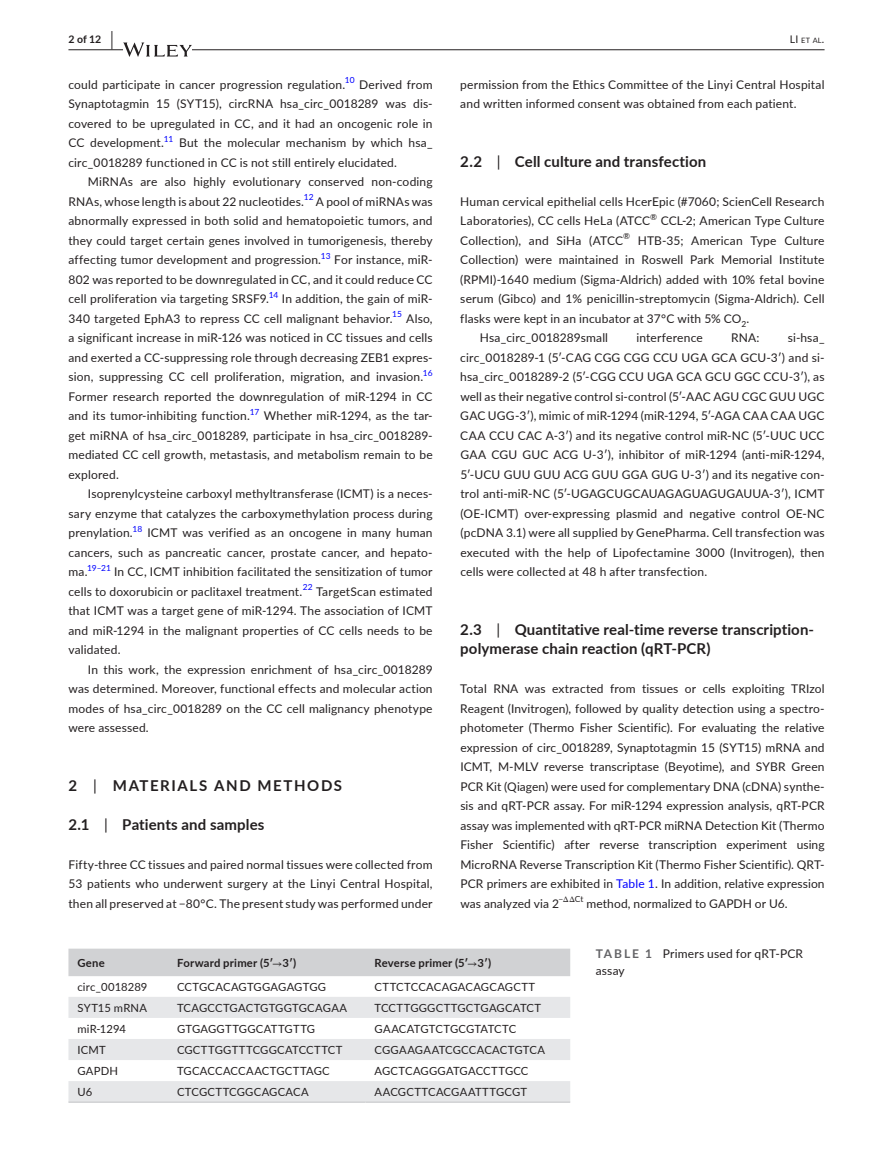
<style>
.page{position:relative;width:893px;height:1174px;background:#fff}
.page>*{position:absolute;margin:0;border:0;box-sizing:border-box;transform-origin:0 0}
.t1{font:700 15px/19.5px "Lato";letter-spacing:.01em;color:#231f20}
.t2{font:700 15px "Lato";letter-spacing:.11em;color:#231f20}
.t3{font:12px/19.5px "Lato";letter-spacing:.015em;color:#231f20;text-align:justify}
.t4{font:11.25px "Lato";letter-spacing:.02em;color:#231f20}
.t5{font:700 11.25px "Lato";letter-spacing:.02em;color:#231f20}
.t6{font:11.25px "Lato";color:#231f20}
.t7{font:700 10.5px "Lato";color:#231f20}
.t8{font:8.4px "Lato";color:#00f}
.t9{font:8.4px "Lato";color:#231f20}
.t10{font:7.35px "Lato";color:#231f20}
.s1{font-size:19.5px}
.s2{font-size:10.5px}
.s3{font-weight:400}
.s4{color:#00f}
.s5{font-family:"STIX"}
.s6{font-family:"STIX";font-weight:400}
.s7{font-weight:700;color:#636366}
</style>
<div class="page">
<hr style="left:68px;top:49px;width:756px;height:1px;background:#231f20">
<svg style="left:123px;top:42px;width:69px;height:15px"></svg>
<div style="left:68px;top:948px;width:502px;height:28px;background:#d1d2d4"></div>
<svg style="left:68px;top:997px;width:502px;height:104px;fill:#e6e7e9"></svg>
<hr style="left:68px;top:1101px;width:100px;height:1px;background:#d1d2d4">
<hr style="left:168px;top:1101px;width:197px;height:1px;background:#d1d2d4">
<hr style="left:365px;top:1101px;width:205px;height:1px;background:#d1d2d4">
<p class="t7" style="left:68px;top:31px;width:46px">2 of 12 <span class="s1">|</span></p>
<p class="t10" style="left:790px;top:35px;width:36px"><span class="s2">LI</span> et al<span class="s2">.</span></p>
<p class="t3" style="left:68px;top:74px;width:366px">could participate in cancer progression regulation.<sup>10</sup> Derived from Synaptotagmin 15 (SYT15), circRNA hsa_circ_0018289 was dis&shy;covered to be upregulated in CC, and it had an oncogenic role in CC development.<sup>11</sup> But the molecular mechanism by which hsa_ circ_0018289 functioned in CC is not still entirely elucidated.</p>
<p class="t3" style="left:68px;top:171px;width:366px;text-indent:20px">MiRNAs are also highly evolutionary conserved non-coding RNAs, whose length is about 22 nucleotides.<sup>12</sup> A pool of miRNAs was abnormally expressed in both solid and hematopoietic tumors, and they could target certain genes involved in tumorigenesis, thereby affecting tumor development and progression.<sup>13</sup> For instance, miR-802 was reported to be downregulated in CC, and it could reduce CC cell proliferation via targeting SRSF9.<sup>14</sup> In addition, the gain of miR-340 targeted EphA3 to repress CC cell malignant behavior.<sup>15</sup> Also, a significant increase in miR-126 was noticed in CC tissues and cells and exerted a CC-suppressing role through decreasing ZEB1 expres&shy;sion, suppressing CC cell proliferation, migration, and invasion.<sup>16<br></sup>Former research reported the downregulation of miR-1294 in CC and its tumor-inhibiting function.<sup>17</sup> Whether miR-1294, as the tar&shy;get miRNA of hsa_circ_0018289, participate in hsa_circ_0018289- mediated CC cell growth, metastasis, and metabolism remain to be explored.</p>
<p class="t3" style="left:68px;top:483px;width:366px;text-indent:20px">Isoprenylcysteine carboxyl methyltransferase (ICMT) is a neces&shy;sary enzyme that catalyzes the carboxymethylation process during prenylation.</p>
<p class="t3" style="left:460px;top:74px;width:366px">permission from the Ethics Committee of the Linyi Central Hospital and written informed consent was obtained from each patient.</p>
<p class="t1" style="left:460px;top:151px;width:247px">2.2 <span class="s3">|</span> Cell culture and transfection</p>
<p class="t3" style="left:460px;top:191px;width:366px">Human cervical epithelial cells HcerEpic (#7060; ScienCell Research</p>
<p class="t3" style="left:460px;top:210px;width:366px">Laboratories), CC cells HeLa (ATCC<sup>®</sup> CCL-2; American Type Culture</p>
<p class="t3" style="left:460px;top:230px;width:366px">Collection), and SiHa (ATCC<sup>®</sup> HTB-35; American Type Culture</p>
<p class="t3" style="left:460px;top:249px;width:366px">Collection) were maintained in Roswell Park Memorial Institute</p>
<p class="t3" style="left:460px;top:269px;width:366px">(RPMI)-1640 medium (Sigma-Aldrich) added with 10% fetal bovine</p>
<p class="t3" style="left:460px;top:288px;width:366px">serum (Gibco) and 1% penicillin-streptomycin (Sigma-Aldrich). Cell</p>
<p class="t3" style="left:460px;top:308px;width:291px">flasks were kept in an incubator at 37°C with 5% CO<sub>2</sub>.</p>
<p class="t3" style="left:480px;top:327px;width:130px">Hsa_circ_0018289small</p>
<p class="t3" style="left:636px;top:327px;width:68px">interference</p>
<p class="t3" style="left:731px;top:327px;width:30px">RNA:</p>
<p class="t3" style="left:460px;top:327px;width:366px;text-indent:328px">si-hsa_ circ_0018289-1 (5′-CAG CGG CGG CCU UGA GCA GCU-3′) and si&shy;hsa_circ_0018289-2 (5′-CGG CCU UGA GCA GCU GGC CCU-3′), as well as their negative control si-control (5′-AAC AGU CGC GUU UGC GAC UGG-3′), mimic of miR-1294 (miR-1294, 5′-AGA CAA CAA UGC CAA CCU CAC A-3′) and its negative control miR-NC (5′-UUC UCC GAA CGU GUC ACG U-3′), inhibitor of miR-1294 (anti-miR-1294, 5′-UCU GUU GUU ACG GUU GGA GUG U-3′) and its negative con&shy;trol anti-miR-NC (5′-UGAGCUGCAUAGAGUAGUGAUUA-3′), ICMT (OE-ICMT) over-expressing plasmid and negative control OE-NC (pcDNA 3.1) were all supplied by GenePharma. Cell transfection was executed with the help of Lipofectamine 3000 (Invitrogen), then cells were collected at 48 h after transfection.</p>
<p class="t8" style="left:133px;top:523px;width:11px">18</p>
<p class="t3" style="left:68px;top:522px;width:366px;text-indent:79px">ICMT was verified as an oncogene in many human cancers, such as pancreatic cancer, prostate cancer, and hepato&shy;ma.</p>
<p class="t8" style="left:87px;top:562px;width:25px">19–21</p>
<p class="t3" style="left:68px;top:561px;width:366px;text-indent:46px">In CC, ICMT inhibition facilitated the sensitization of tumor cells to doxorubicin or paclitaxel treatment.</p>
<p class="t8" style="left:303px;top:581px;width:11px">22</p>
<p class="t3" style="left:68px;top:581px;width:366px;text-indent:248px">TargetScan estimated that ICMT was a target gene of miR-1294. The association of ICMT and miR-1294 in the malignant properties of CC cells needs to be validated.</p>
<p class="t3" style="left:68px;top:659px;width:366px;text-indent:20px">In this work, the expression enrichment of hsa_circ_0018289 was determined. Moreover, functional effects and molecular action modes of hsa_circ_0018289 on the CC cell malignancy phenotype were assessed.</p>
<p class="t1" style="left:460px;top:619px;width:355px">2.3 <span class="s3">|</span> Quantitative real-time reverse transcription&shy;polymerase chain reaction (qRT-PCR)</p>
<p class="t3" style="left:460px;top:678px;width:366px">Total RNA was extracted from tissues or cells exploiting TRIzol Reagent (Invitrogen), followed by quality detection using a spectro&shy;photometer (Thermo Fisher Scientific). For evaluating the relative expression of circ_0018289, Synaptotagmin 15 (SYT15) mRNA and ICMT, M-MLV reverse transcriptase (Beyotime), and SYBR Green PCR Kit (Qiagen) were used for complementary DNA (cDNA) synthe&shy;sis and qRT-PCR assay. For miR-1294 expression analysis, qRT-PCR assay was implemented with qRT-PCR miRNA Detection Kit (Thermo Fisher Scientific) after reverse transcription experiment using MicroRNA Reverse Transcription Kit (Thermo Fisher Scientific). QRT-PCR primers are exhibited in <span class="s4">Table 1</span>. In addition, relative expression was analyzed via 2</p>
<p class="t2" style="left:68px;top:774px;width:275px">2 <span class="s3">|</span> MATERIALS AND METHODS</p>
<p class="t1" style="left:68px;top:814px;width:198px">2.1 <span class="s3">|</span> Patients and samples</p>
<p class="t3" style="left:68px;top:854px;width:366px">Fifty-three CC tissues and paired normal tissues were collected from 53 patients who underwent surgery at the Linyi Central Hospital, then all preserved at −80°C. The present study was performed under</p>
<p class="t9" style="left:558px;top:893px;width:26px">−<span class="s5">ΔΔ</span>Ct</p>
<p class="t3" style="left:586px;top:893px;width:203px">method, normalized to GAPDH or U6.</p>
<p class="t5" style="left:77px;top:954px;width:29px">Gene</p>
<p class="t5" style="left:177px;top:954px;width:121px">Forward primer (5′<span class="s6">→</span>3′)</p>
<p class="t5" style="left:374px;top:954px;width:118px">Reverse primer (5′<span class="s6">→</span>3′)</p>
<p class="t4" style="left:77px;top:978px;width:72px">circ_0018289</p>
<p class="t4" style="left:177px;top:978px;width:151px">CCTGCACAGTGGAGAGTGG</p>
<p class="t4" style="left:374px;top:978px;width:162px">CTTCTCCACAGACAGCAGCTT</p>
<p class="t4" style="left:77px;top:999px;width:71px">SYT15 mRNA</p>
<p class="t4" style="left:177px;top:999px;width:172px">TCAGCCTGACTGTGGTGCAGAA</p>
<p class="t4" style="left:374px;top:999px;width:168px">TCCTTGGGCTTGCTGAGCATCT</p>
<p class="t4" style="left:77px;top:1020px;width:50px">miR-1294</p>
<p class="t4" style="left:177px;top:1020px;width:140px">GTGAGGTTGGCATTGTTG</p>
<p class="t6" style="left:374px;top:1020px;width:143px">GAACATGTCTGCGTATCTC</p>
<p class="t4" style="left:77px;top:1042px;width:30px">ICMT</p>
<p class="t4" style="left:177px;top:1042px;width:167px">CGCTTGGTTTCGGCATCCTTCT</p>
<p class="t4" style="left:374px;top:1042px;width:172px">CGGAAGAATCGCCACACTGTCA</p>
<p class="t4" style="left:77px;top:1063px;width:42px">GAPDH</p>
<p class="t4" style="left:177px;top:1063px;width:154px">TGCACCACCAACTGCTTAGC</p>
<p class="t4" style="left:374px;top:1063px;width:155px">AGCTCAGGGATGACCTTGCC</p>
<p class="t4" style="left:77px;top:1084px;width:16px">U6</p>
<p class="t4" style="left:177px;top:1084px;width:133px">CTCGCTTCGGCAGCACA</p>
<p class="t4" style="left:374px;top:1084px;width:154px">AACGCTTCACGAATTTGCGT</p>
<p class="t3" style="left:596px;top:945px;width:209px;line-height:16.5px"><span class="s7">TABLE 1</span> Primers used for qRT-PCR assay</p>
</div>
